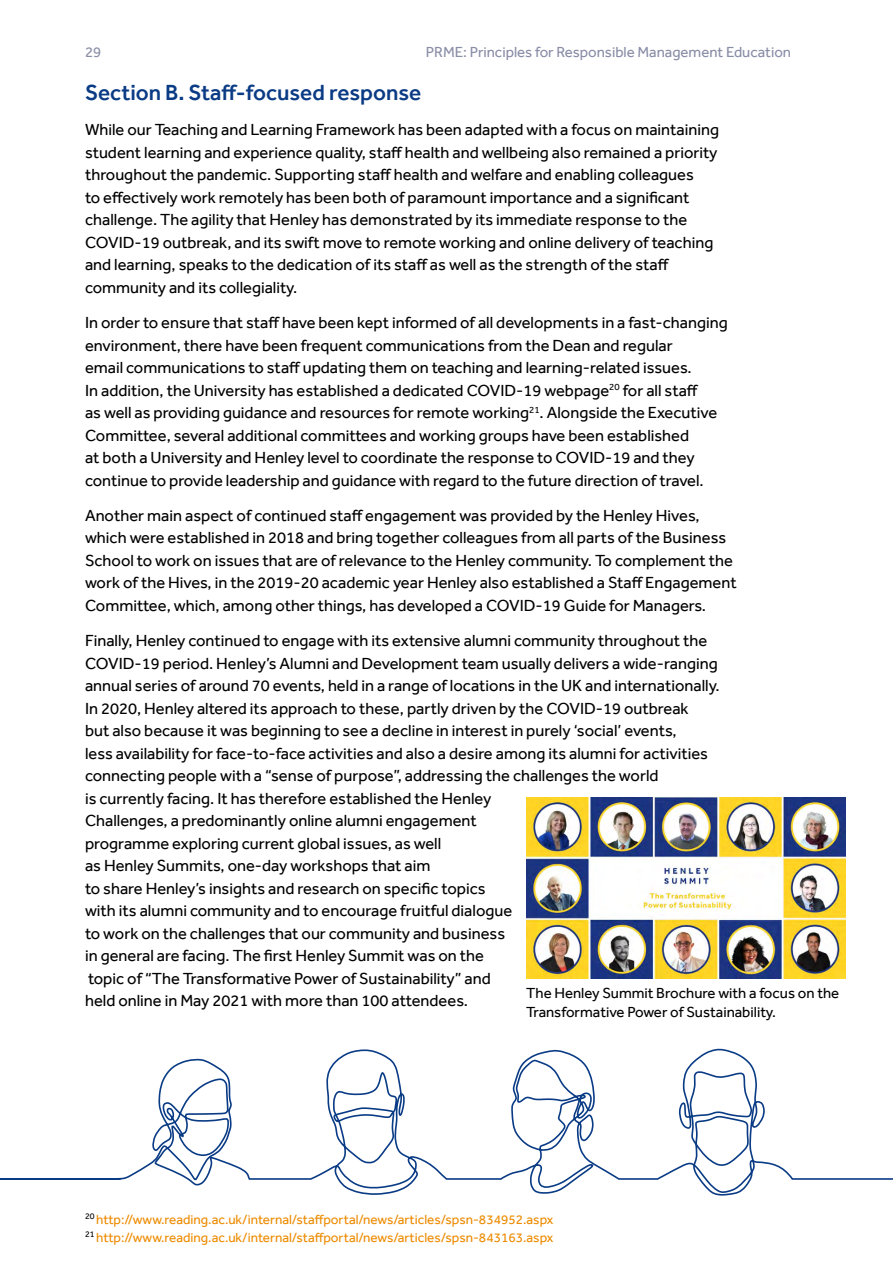
<style>
.page{position:relative;width:893px;height:1263px;background:#fff}
.page>*{position:absolute;margin:0;border:0;box-sizing:border-box;transform-origin:0 0}
.t1{font:500 22.5px "Effra";color:#0a3b85}
.t2{font:16.5px/22.5px "Effra";color:#000}
.t3{font:15px/19.5px "Effra";color:#000}
.t4{font:15px "Effra";color:#898da6}
.t5{font:13.5px/18px "Effra";color:#ed8b00}
</style>
<div class="page">
<img style="left:526px;top:797px;width:320px;height:182px">
<svg style="left:0;top:1049px;width:893px;height:146px"></svg>
<p class="t4" style="left:85px;top:43px;width:18px">29</p>
<p class="t4" style="left:426px;top:43px;width:367px">PRME: Principles for Responsible Management Education</p>
<h1 class="t1" style="left:85px;top:79px;width:338px">Section B. Staff-focused response</h1>
<p class="t2" style="left:85px;top:118px;width:636px">While our Teaching and Learning Framework has been adapted with a focus on maintaining student learning and experience quality, staff health and wellbeing also remained a priority throughout the pandemic. Supporting staff health and welfare and enabling colleagues<br>to effectively work remotely has been both of paramount importance and a significant challenge. The agility that Henley has demonstrated by its immediate response to the COVID-19 outbreak, and its swift move to remote working and online delivery of teaching and learning, speaks to the dedication of its staff as well as the strength of the staff community and its collegiality.</p>
<p class="t2" style="left:85px;top:311px;width:644px">In order to ensure that staff have been kept informed of all developments in a fast-changing environment, there have been frequent communications from the Dean and regular<br>email communications to staff updating them on teaching and learning-related issues.<br>In addition, the University has established a dedicated COVID-19 webpage<sup>20</sup> for all staff<br>as well as providing guidance and resources for remote working<sup>21</sup>. Alongside the Executive Committee, several additional committees and working groups have been established<br>at both a University and Henley level to coordinate the response to COVID-19 and they continue to provide leadership and guidance with regard to the future direction of travel.</p>
<p class="t2" style="left:85px;top:504px;width:653px">Another main aspect of continued staff engagement was provided by the Henley Hives, which were established in 2018 and bring together colleagues from all parts of the Business School to work on issues that are of relevance to the Henley community. To complement the work of the Hives, in the 2019-20 academic year Henley also established a Staff Engagement Committee, which, among other things, has developed a COVID-19 Guide for Managers.</p>
<p class="t2" style="left:85px;top:629px;width:636px">Finally, Henley continued to engage with its extensive alumni community throughout the COVID-19 period. Henley’s Alumni and Development team usually delivers a wide-ranging annual series of around 70 events, held in a range of locations in the UK and internationally.<br>In 2020, Henley altered its approach to these, partly driven by the COVID-19 outbreak<br>but also because it was beginning to see a decline in interest in purely ‘social’ events,<br>less availability for face-to-face activities and also a desire among its alumni for activities connecting people with a “sense of purpose”, addressing the challenges the world<br>is currently facing. It has therefore established the Henley<br>Challenges, a predominantly online alumni engagement<br>programme exploring current global issues, as well<br>as Henley Summits, one-day workshops that aim<br>to share Henley’s insights and research on specific topics<br>with its alumni community and to encourage fruitful dialogue<br>to work on the challenges that our community and business<br>in general are facing. The first Henley Summit was on the<br>topic of “The Transformative Power of Sustainability” and<br>held online in May 2021 with more than 100 attendees.</p>
<p class="t3" style="left:526px;top:983px;width:315px">The Henley Summit Brochure with a focus on the<br>Transformative Power of Sustainability.</p>
<p class="t5" style="left:85px;top:1210px;width:470px"><sup>20</sup> http://www.reading.ac.uk/internal/staffportal/news/articles/spsn-834952.aspx<br><sup>21</sup> http://www.reading.ac.uk/internal/staffportal/news/articles/spsn-843163.aspx</p>
</div>
